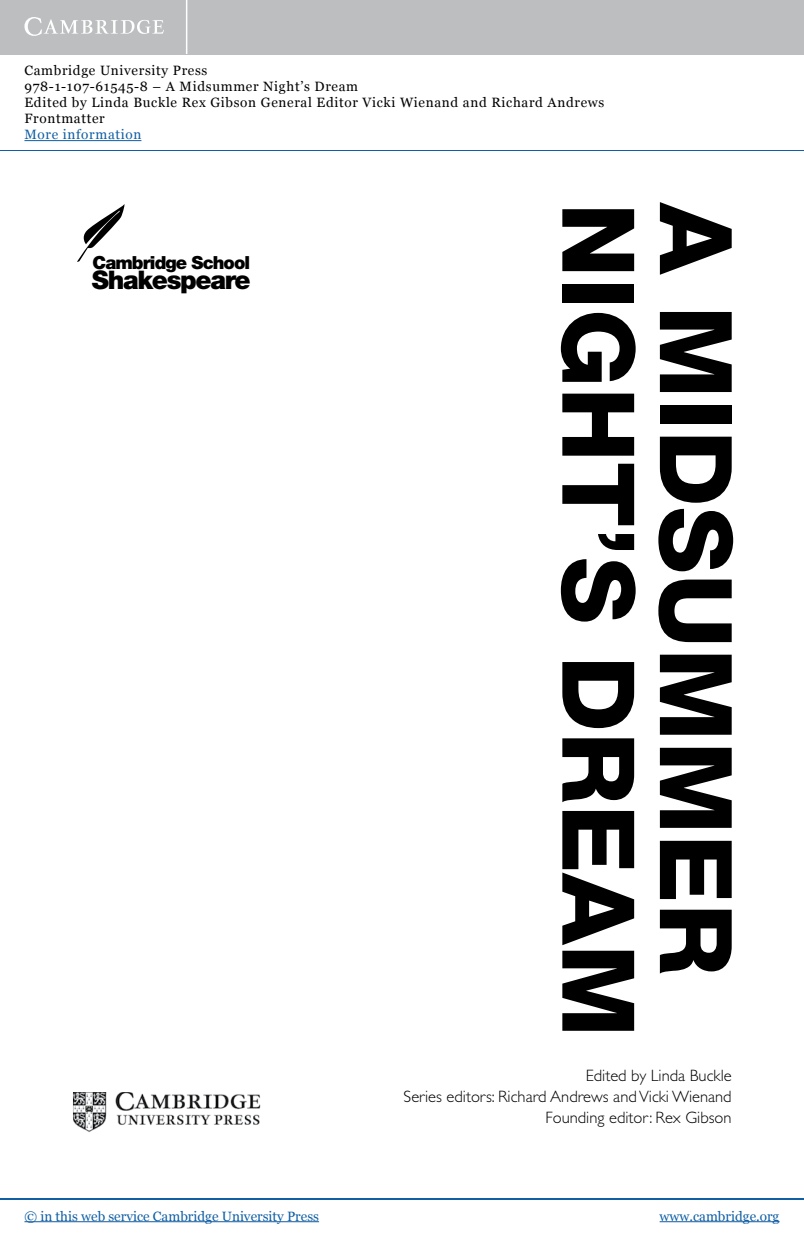
<style>
.page{position:relative;width:804px;height:1245px;background:#fff}
.page>*{position:absolute;margin:0;border:0;box-sizing:border-box;transform-origin:0 0}
.t1{font:800 100.5px "Helvetica Neue LT Std";color:#000}
.t2{font:900 25.65px "Helvetica Neue LT Std";letter-spacing:-.05em;color:#000}
.t3{font:900 18px "Helvetica Neue LT Std";letter-spacing:-.05em;color:#000}
.t4{font:300 16.5px/21px "Gill Sans Std";color:#000;text-align:right}
.t5{font:13.5px/16px "Georgia";letter-spacing:.05em;color:#000}
.t6{font:13.5px "Georgia";color:#105ea3}
.t7{font:13.5px "Georgia";letter-spacing:.05em;color:#105ea3}
</style>
<div class="page">
<div style="left:0;top:0;width:804px;height:54px;background:#bcbebf"></div>
<hr style="left:186px;top:0;width:1px;height:54px;background:#fff">
<svg style="left:24px;top:17px;width:140px;height:19px"></svg>
<hr style="left:24px;top:140px;width:117px;height:1px;background:#105ea3">
<hr style="left:0;top:150px;width:804px;height:1px;background:#105ea3">
<hr style="left:0;top:1197px;width:804px;height:2px;background:#105ea3">
<hr style="left:24px;top:1221px;width:295px;height:1px;background:#105ea3">
<hr style="left:659px;top:1221px;width:120px;height:1px;background:#105ea3">
<img style="left:73px;top:1092px;width:187px;height:40px">
<svg style="left:77px;top:204px;width:48px;height:58px"></svg>
<p class="t5" style="left:24px;top:62px;width:581px">Cambridge University Press<br>978-1-107-61545-8 – A Midsummer Night’s Dream<br>Edited by Linda Buckle Rex Gibson General Editor Vicki Wienand and Richard Andrews Frontmatter</p>
<p class="t7" style="left:24px;top:126px;width:118px">More information</p>
<h3 class="t3" style="left:93px;top:252px;width:159px">Cambridge School</h3>
<h2 class="t2" style="left:92px;top:265px;width:160px">Shakespeare</h2>
<h1 class="t1" style="left:658px;top:203px;width:835px;rotate:90deg">NIGHT’S DREAM</h1>
<h1 class="t1" style="left:755px;top:203px;width:774px;rotate:90deg">A MIDSUMMER</h1>
<p class="t4" style="left:403px;top:1065px;width:329px">Edited by Linda Buckle<br>Series editors: Richard Andrews and Vicki Wienand<br>Founding editor: Rex Gibson</p>
<p class="t6" style="left:24px;top:1207px;width:296px">© in this web service Cambridge University Press</p>
<p class="t6" style="left:659px;top:1207px;width:121px">www.cambridge.org</p>
</div>
